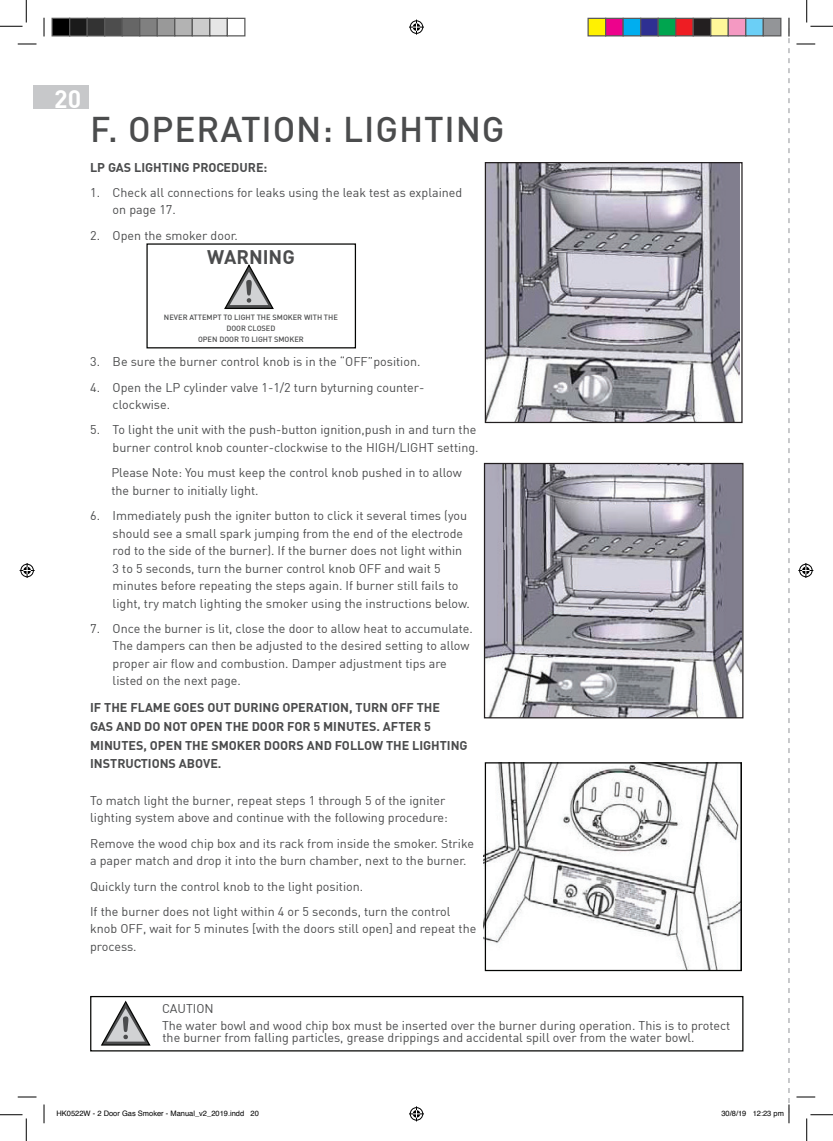
<style>
.page{position:relative;width:833px;height:1141px;background:#fff}
.page>*{position:absolute;margin:0;border:0;box-sizing:border-box;transform-origin:0 0}
.t1{font:500 35px "DIN";letter-spacing:.025em;color:#4b4c4d}
.t2{font:700 24.88px "DIN";color:#fff}
.t3{font:700 19.25px "DIN";color:#4b4c4d}
.t4{font:12.5px/17.5px "DIN";color:#4b4c4d}
.t5{font:700 12.5px/18.8px "DIN";color:#4b4c4d}
.t6{font:500 7.5px/11px "DIN";color:#4b4c4d;text-align:center}
.t7{font:7.5px "Helvetica";color:#000}
</style>
<div class="page">
<div style="left:33px;top:85px;width:56px;height:23px;background:#c7c8ca"></div>
<img style="left:486px;top:164px;width:253px;height:257px">
<div style="left:484px;top:162px;width:258px;height:261px;border:1px solid #231f20"></div>
<img style="left:485px;top:465px;width:256px;height:251px">
<div style="left:483px;top:463px;width:260px;height:255px;border:1px solid #231f20"></div>
<img style="left:483px;top:764px;width:256px;height:205px">
<svg style="left:224px;top:264px;width:50px;height:45px"></svg>
<div style="left:146px;top:243px;width:210px;height:105px;border:1px solid #040503"></div>
<div style="left:484px;top:762px;width:257px;height:209px;border:1px solid #040503"></div>
<div style="left:90px;top:995px;width:653px;height:56px;border:1px solid #040503"></div>
<svg style="left:100px;top:1000px;width:51px;height:46px"></svg>
<svg style="left:18px;top:43px;width:18px;height:2px"></svg>
<svg style="left:796px;top:43px;width:18px;height:2px"></svg>
<svg style="left:18px;top:1096px;width:18px;height:1px"></svg>
<svg style="left:796px;top:1096px;width:18px;height:1px"></svg>
<svg style="left:43px;top:18px;width:2px;height:18px"></svg>
<svg style="left:43px;top:1104px;width:2px;height:19px"></svg>
<svg style="left:0;top:0;width:27px;height:27px"></svg>
<svg style="left:0;top:1114px;width:27px;height:26px"></svg>
<svg style="left:806px;top:0;width:26px;height:27px"></svg>
<svg style="left:806px;top:1114px;width:26px;height:26px"></svg>
<svg style="left:409px;top:20px;width:15px;height:15px"></svg>
<svg style="left:409px;top:1106px;width:15px;height:15px"></svg>
<svg style="left:20px;top:563px;width:15px;height:15px"></svg>
<svg style="left:798px;top:563px;width:14px;height:15px"></svg>
<div style="left:52px;top:18px;width:18px;height:18px;background:#000"></div>
<div style="left:51px;top:18px;width:19px;height:18px;border:1px solid #595959"></div>
<div style="left:70px;top:18px;width:17px;height:18px;background:#1a1a1a"></div>
<div style="left:69px;top:18px;width:19px;height:18px;border:1px solid #595959"></div>
<div style="left:87px;top:18px;width:18px;height:18px;background:#333"></div>
<div style="left:86px;top:18px;width:19px;height:18px;border:1px solid #595959"></div>
<div style="left:105px;top:18px;width:17px;height:18px;background:#4d4d4d"></div>
<div style="left:104px;top:18px;width:19px;height:18px;border:1px solid #595959"></div>
<div style="left:122px;top:18px;width:18px;height:18px;background:#666"></div>
<div style="left:121px;top:18px;width:19px;height:18px;border:1px solid #595959"></div>
<div style="left:140px;top:18px;width:17px;height:18px;background:#808080"></div>
<div style="left:139px;top:18px;width:19px;height:18px;border:1px solid #595959"></div>
<div style="left:157px;top:18px;width:18px;height:18px;background:#999"></div>
<div style="left:156px;top:18px;width:19px;height:18px;border:1px solid #595959"></div>
<div style="left:175px;top:18px;width:17px;height:18px;background:#b3b3b3"></div>
<div style="left:174px;top:18px;width:19px;height:18px;border:1px solid #595959"></div>
<div style="left:192px;top:18px;width:18px;height:18px;background:#ccc"></div>
<div style="left:191px;top:18px;width:19px;height:18px;border:1px solid #595959"></div>
<div style="left:210px;top:18px;width:17px;height:18px;background:#e6e6e6"></div>
<div style="left:209px;top:18px;width:19px;height:18px;border:1px solid #595959"></div>
<div style="left:226px;top:18px;width:19px;height:18px;border:1px solid #595959"></div>
<div style="left:587px;top:18px;width:18px;height:18px;background:#fff101"></div>
<div style="left:587px;top:18px;width:19px;height:18px;border:1px solid #595959"></div>
<div style="left:605px;top:18px;width:17px;height:18px;background:#ed028c"></div>
<div style="left:604px;top:18px;width:19px;height:18px;border:1px solid #595959"></div>
<div style="left:622px;top:18px;width:18px;height:18px;background:#00aeef"></div>
<div style="left:622px;top:18px;width:19px;height:18px;border:1px solid #595959"></div>
<div style="left:640px;top:18px;width:17px;height:18px;background:#2e3092"></div>
<div style="left:639px;top:18px;width:19px;height:18px;border:1px solid #595959"></div>
<div style="left:657px;top:18px;width:18px;height:18px;background:#00a54f"></div>
<div style="left:657px;top:18px;width:19px;height:18px;border:1px solid #595959"></div>
<div style="left:675px;top:18px;width:17px;height:18px;background:#ee1d23"></div>
<div style="left:674px;top:18px;width:19px;height:18px;border:1px solid #595959"></div>
<div style="left:692px;top:18px;width:18px;height:18px;background:#231f20"></div>
<div style="left:692px;top:18px;width:19px;height:18px;border:1px solid #595959"></div>
<div style="left:710px;top:18px;width:17px;height:18px;background:#fff79a"></div>
<div style="left:709px;top:18px;width:19px;height:18px;border:1px solid #595959"></div>
<div style="left:727px;top:18px;width:18px;height:18px;background:#f499c2"></div>
<div style="left:727px;top:18px;width:19px;height:18px;border:1px solid #595959"></div>
<svg style="left:746px;top:20px;width:6px;height:14px"></svg>
<div style="left:744px;top:18px;width:19px;height:18px;border:1px solid #595959"></div>
<svg style="left:752px;top:18px;width:37px;height:1105px"></svg>
<h2 class="t2" style="left:54px;top:83px;width:28px">20</h2>
<h1 class="t1" style="left:90px;top:107px;width:416px">F. OPERATION: LIGHTING</h1>
<p class="t5" style="left:90px;top:157px;width:179px">LP GAS LIGHTING PROCEDURE:</p>
<p class="t4" style="left:113px;top:183px;width:351px;text-indent:-22px">1. Check all connections for leaks using the leak test as explained on page 17.</p>
<p class="t4" style="left:90px;top:226px;width:149px">2. Open the smoker door.</p>
<h3 class="t3" style="left:207px;top:245px;width:89px">WARNING</h3>
<p class="t6" style="left:164px;top:312px;width:175px">NEVER ATTEMPT TO LIGHT THE SMOKER WITH THE<br>DOOR CLOSED<br>OPEN DOOR TO LIGHT SMOKER</p>
<p class="t4" style="left:90px;top:353px;width:332px">3. Be sure the burner control knob is in the “OFF”position.</p>
<p class="t4" style="left:113px;top:378px;width:313px;text-indent:-22px">4. Open the LP cylinder valve 1-1/2 turn byturning counter&shy;clockwise.</p>
<p class="t4" style="left:90px;top:421px;width:389px;text-align:right">5. To light the unit with the push-button ignition,push in and turn the burner control knob counter-clockwise to the HIGH/LIGHT setting.</p>
<p class="t4" style="left:111px;top:463px;width:352px">Please Note: You must keep the control knob pushed in to allow the burner to initially light.</p>
<p class="t4" style="left:113px;top:506px;width:358px;text-indent:-22px">6. Immediately push the igniter button to click it several times (you should see a small spark jumping from the end of the electrode rod to the side of the burner). If the burner does not light within 3 to 5 seconds, turn the burner control knob OFF and wait 5 minutes before repeating the steps again. If burner still fails to light, try match lighting the smoker using the instructions below.</p>
<p class="t4" style="left:113px;top:619px;width:361px;text-indent:-22px">7. Once the burner is lit, close the door to allow heat to accumulate.<br>The dampers can then be adjusted to the desired setting to allow proper air flow and combustion. Damper adjustment tips are listed on the next page.</p>
<p class="t5" style="left:90px;top:697px;width:379px">IF THE FLAME GOES OUT DURING OPERATION, TURN OFF THE<br>GAS AND DO NOT OPEN THE DOOR FOR 5 MINUTES. AFTER 5<br>MINUTES, OPEN THE SMOKER DOORS AND FOLLOW THE LIGHTING INSTRUCTIONS ABOVE.</p>
<p class="t4" style="left:90px;top:791px;width:359px">To match light the burner, repeat steps 1 through 5 of the igniter lighting system above and continue with the following procedure:</p>
<p class="t4" style="left:90px;top:834px;width:385px">Remove the wood chip box and its rack from inside the smoker. Strike a paper match and drop it into the burn chamber, next to the burner.</p>
<p class="t4" style="left:90px;top:873px;width:362px;line-height:25.2px">Quickly turn the control knob to the light position.<br>If the burner does not light within 4 or 5 seconds, turn the control</p>
<p class="t4" style="left:90px;top:919px;width:387px">knob OFF, wait for 5 minutes [with the doors still open] and repeat the process.</p>
<p class="t4" style="left:162px;top:1000px;width:569px;line-height:16.5px">CAUTION<br>The water bowl and wood chip box must be inserted over the burner during operation. This is to protect</p>
<p class="t4" style="left:162px;top:1028px;width:533px">the burner from falling particles, grease drippings and accidental spill over from the water bowl.</p>
<p class="t7" style="left:56px;top:1107px;width:204px">HK0522W - 2 Door Gas Smoker - Manual_v2_2019.indd 20</p>
<p class="t7" style="left:721px;top:1107px;width:64px">30/8/19 12:23 pm</p>
</div>
